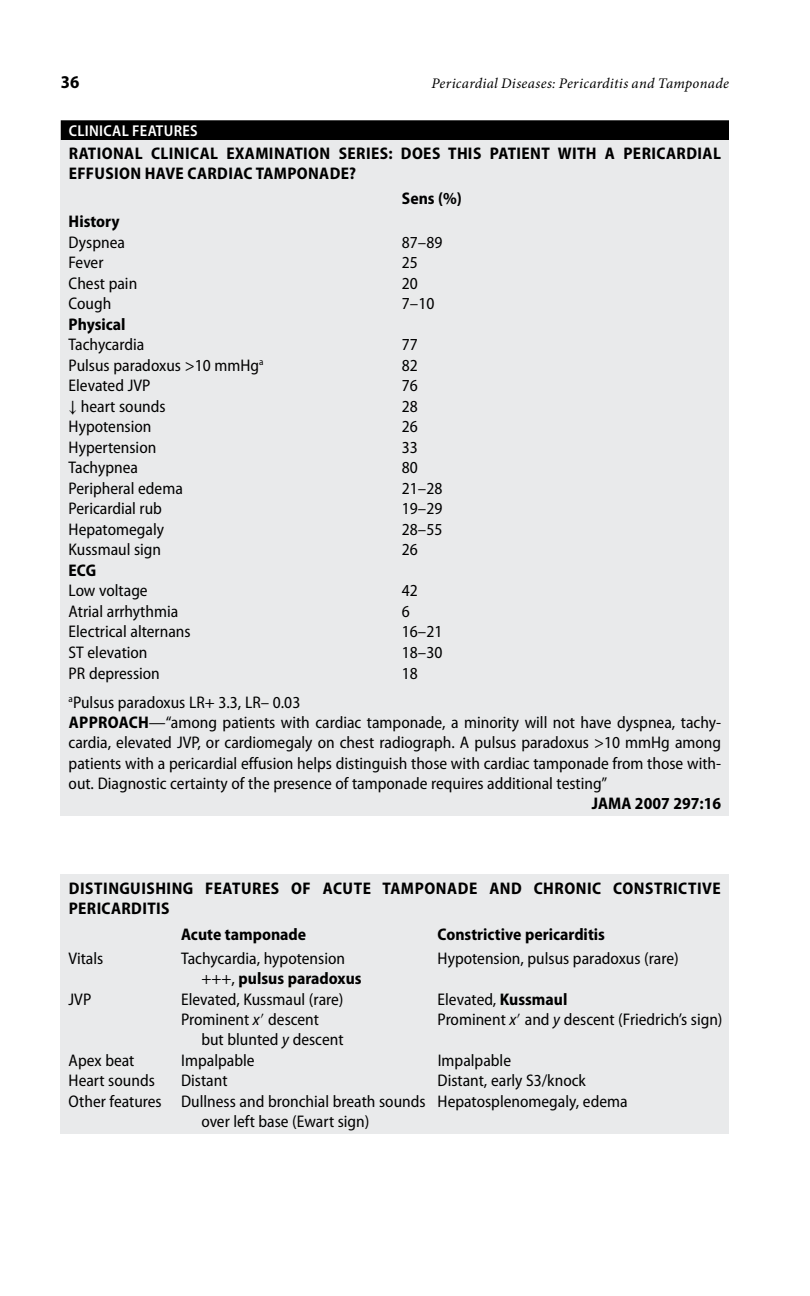
<style>
.page{position:relative;width:810px;height:1296px;background:#fff}
.page>*{position:absolute;margin:0;border:0;box-sizing:border-box;transform-origin:0 0}
.t1{font:700 semi-condensed 18px "Sntbmc Myriad Pro";color:#000}
.t2{font:semi-condensed 16.88px/20.2px "Jdcjtf Myriad Pro";color:#000}
.t3{font:700 semi-condensed 16.88px/20.2px "Sntbmc Myriad Pro";letter-spacing:.02em;color:#000}
.t4{font:700 semi-condensed 16.88px "Sntbmc Myriad Pro";color:#000}
.t5{font:600 semi-condensed 15.75px "Rjvfqj Myriad Pro";letter-spacing:.02em;color:#fff}
.t6{font:italic 14.62px "Tytdvt Minion Pro";letter-spacing:.02em;color:#000}
.s1{font-family:"Mcnbtr STIX General";font-stretch:normal}
.s2{font-family:"Sntbmc Myriad Pro";font-weight:700}
.s3{font-family:"Jdcjtf Myriad Pro";font-weight:400}
.s4{font-family:"Ckmllm Myriad Pro";font-style:italic}
</style>
<div class="page">
<div style="left:61px;top:120px;width:668px;height:21px;background:#000"></div>
<div style="left:61px;top:140px;width:668px;height:676px;background:#e9eaeb"></div>
<div style="left:61px;top:875px;width:668px;height:259px;background:#e9eaeb"></div>
<p class="t1" style="left:61px;top:75px;width:20px">36</p>
<p class="t5" style="left:69px;top:124px;width:130px">CLINICAL FEATURES</p>
<p class="t3" style="left:69px;top:145px;width:654px">RATIONAL CLINICAL EXAMINATION SERIES: DOES T H IS PATIENT WIT H A PERICARDIAL<br>EFFUSION H AVE CARDIAC TAMPONADE?</p>
<p class="t3" style="left:402px;top:189px;width:62px">Sens (%)</p>
<p class="t4" style="left:69px;top:215px;width:53px">History</p>
<p class="t2" style="left:69px;top:233px;width:58px">Dyspnea</p>
<p class="t2" style="left:402px;top:233px;width:42px">87–89</p>
<p class="t2" style="left:69px;top:254px;width:36px">Fever</p>
<p class="t2" style="left:402px;top:254px;width:18px">25</p>
<p class="t2" style="left:69px;top:274px;width:70px">Chest pain</p>
<p class="t2" style="left:402px;top:274px;width:18px">20</p>
<p class="t2" style="left:69px;top:295px;width:44px">Cough</p>
<p class="t2" style="left:402px;top:295px;width:34px">7–10</p>
<p class="t4" style="left:69px;top:318px;width:59px">Physical</p>
<p class="t2" style="left:69px;top:336px;width:77px">Tachycardia</p>
<p class="t2" style="left:402px;top:336px;width:18px">77</p>
<p class="t2" style="left:69px;top:356px;width:196px">Pulsus paradoxus &gt;10 mmHg <sup>a</sup></p>
<p class="t2" style="left:402px;top:356px;width:18px">82</p>
<p class="t2" style="left:69px;top:377px;width:83px">Elevated JVP</p>
<p class="t2" style="left:402px;top:377px;width:18px">76</p>
<p class="t2" style="left:69px;top:397px;width:99px"><span class="s1">↓</span> heart sounds</p>
<p class="t2" style="left:402px;top:397px;width:18px">28</p>
<p class="t2" style="left:69px;top:418px;width:84px">Hypotension</p>
<p class="t2" style="left:402px;top:418px;width:18px">26</p>
<p class="t2" style="left:69px;top:438px;width:89px">Hypertension</p>
<p class="t2" style="left:402px;top:438px;width:18px">33</p>
<p class="t2" style="left:69px;top:459px;width:71px">Tachypnea</p>
<p class="t2" style="left:402px;top:459px;width:18px">80</p>
<p class="t2" style="left:69px;top:479px;width:116px">Peripheral edema</p>
<p class="t2" style="left:402px;top:479px;width:42px">21–28</p>
<p class="t2" style="left:69px;top:500px;width:95px">Pericardial rub</p>
<p class="t2" style="left:402px;top:500px;width:42px">19–29</p>
<p class="t2" style="left:69px;top:520px;width:97px">Hepatomegaly</p>
<p class="t2" style="left:402px;top:520px;width:42px">28–55</p>
<p class="t2" style="left:69px;top:541px;width:94px">Kussmaul sign</p>
<p class="t2" style="left:402px;top:541px;width:18px">26</p>
<p class="t3" style="left:69px;top:562px;width:29px">ECG</p>
<p class="t2" style="left:69px;top:582px;width:81px">Low voltage</p>
<p class="t2" style="left:402px;top:582px;width:18px">42</p>
<p class="t2" style="left:69px;top:603px;width:111px">Atrial arrhythmia</p>
<p class="t2" style="left:402px;top:603px;width:10px">6</p>
<p class="t2" style="left:69px;top:623px;width:124px">Electrical alternans</p>
<p class="t2" style="left:402px;top:623px;width:42px">16–21</p>
<p class="t2" style="left:69px;top:644px;width:80px">ST elevation</p>
<p class="t2" style="left:402px;top:644px;width:42px">18–30</p>
<p class="t2" style="left:69px;top:664px;width:93px">PR depression</p>
<p class="t2" style="left:402px;top:664px;width:18px">18</p>
<p class="t2" style="left:69px;top:693px;width:654px"><sup>a</sup> Pulsus paradoxus LR+ 3.3, LR– 0.03<br><span class="s2">APPROAC H</span> —“among patients with cardiac tamponade, a minority will not have dyspnea, tachy&shy;cardia, elevated JVP, or cardiomegaly on chest radiograph. A pulsus paradoxus &gt;10 mmHg among patients with a pericardial effusion helps distinguish those with cardiac tamponade from those with&shy;out. Diagnostic certainty of the presence of tamponade requires additional testing”</p>
<p class="t4" style="left:592px;top:797px;width:131px">JAMA 2007 297:16</p>
<p class="t6" style="left:431px;top:77px;width:299px">Pericardial Diseases: Pericarditis and Tamponade</p>
<p class="t3" style="left:69px;top:879px;width:654px">DISTIN G UIS H IN G FEATURES OF ACUTE TAMPONADE AND C H RONIC CONSTRICTIVE<br>PERICARDITIS</p>
<p class="t4" style="left:181px;top:928px;width:127px">Acute tamponade</p>
<p class="t4" style="left:438px;top:928px;width:169px">Constrictive pericarditis</p>
<p class="t2" style="left:69px;top:949px;width:36px">Vitals</p>
<p class="t2" style="left:181px;top:949px;width:166px">Tachycardia, hypotension</p>
<p class="t4" style="left:201px;top:972px;width:162px"><span class="s3">+++,</span> pulsus paradoxus</p>
<p class="t2" style="left:438px;top:949px;width:243px">Hypotension, pulsus paradoxus (rare)</p>
<p class="t2" style="left:69px;top:990px;width:24px">JVP</p>
<p class="t2" style="left:181px;top:990px;width:164px">Elevated, Kussmaul (rare)</p>
<p class="t2" style="left:438px;top:990px;width:131px">Elevated, <span class="s2">Kussmaul</span></p>
<p class="t2" style="left:201px;top:1011px;width:144px;text-indent:-20px">Prominent <span class="s4">x</span><span class="s1">′</span> descent but blunted <span class="s4">y</span> descent</p>
<p class="t2" style="left:438px;top:1011px;width:286px">Prominent <span class="s4">x</span><span class="s1">′</span> and <span class="s4">y</span> descent (Friedrich’s sign)</p>
<p class="t2" style="left:69px;top:1051px;width:67px">Apex beat</p>
<p class="t2" style="left:181px;top:1051px;width:75px">Impalpable</p>
<p class="t2" style="left:438px;top:1051px;width:75px">Impalpable</p>
<p class="t2" style="left:69px;top:1072px;width:88px">Heart sounds</p>
<p class="t2" style="left:181px;top:1072px;width:48px">Distant</p>
<p class="t2" style="left:438px;top:1072px;width:150px">Distant, early S3/knock</p>
<p class="t2" style="left:201px;top:1093px;width:226px;text-indent:-133px">Other features Dullness and bronchial breath sounds over left base (Ewart sign)</p>
<p class="t2" style="left:438px;top:1093px;width:192px">Hepatosplenomegaly, edema</p>
</div>
